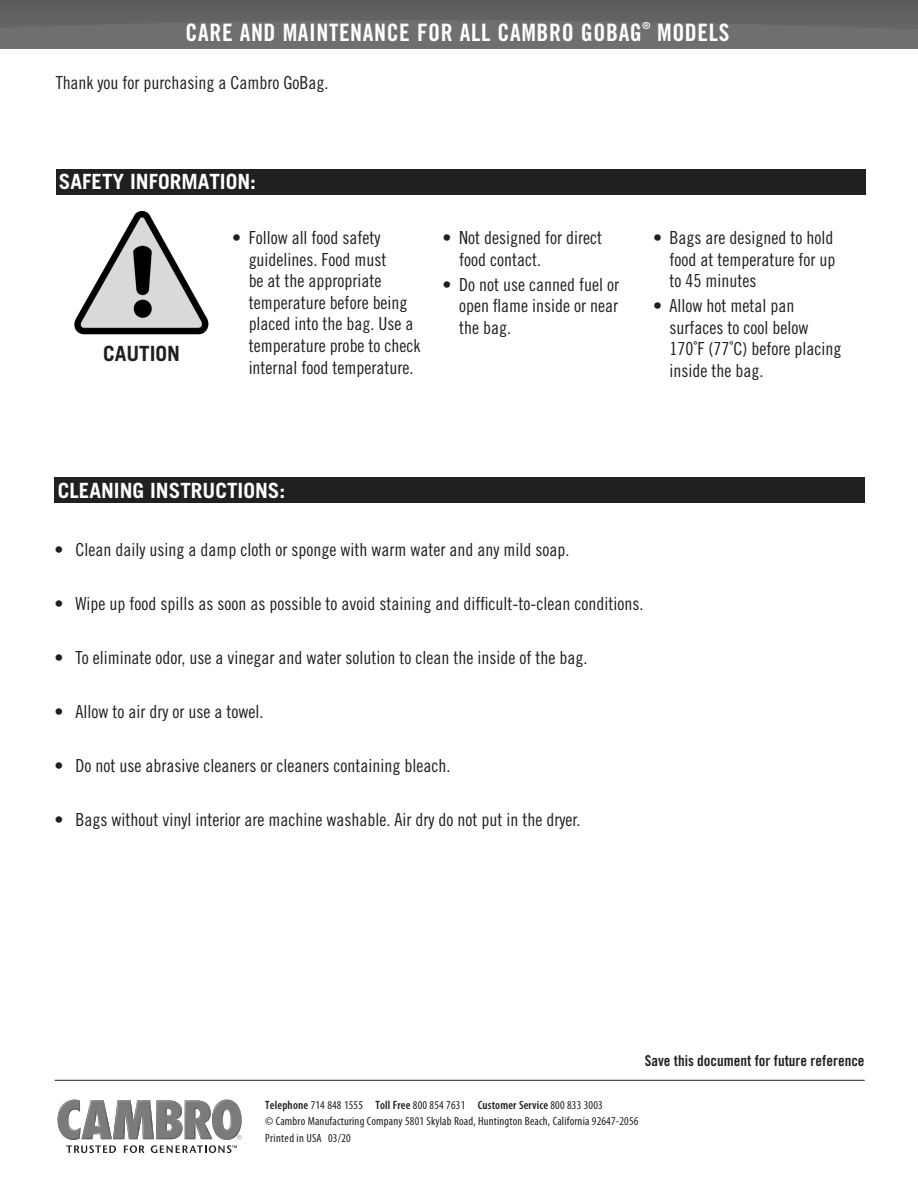
<style>
.page{position:relative;width:918px;height:1188px;background:#fff}
.page>*{position:absolute;margin:0;border:0;box-sizing:border-box;transform-origin:0 0}
.Product_Name_Top_Red{font:24px "Trade Gothic LT Std Bd Cn 20";letter-spacing:.025em;color:#fff}
.Catalog_Page_Head{font:700 21px "Trade Gothic LT Std";color:#fff}
.t1{font:700 21px "Trade Gothic LT Std";color:#202020}
.t2{font:18px/21.6px "Trade Gothic LT Std Cn 18";color:#202020}
.t3{font:15px "Trade Gothic LT Std Bd Cn 20";color:#202020}
.t4{font:condensed 12px "Myriad Pro";letter-spacing:.015em;color:#202020}
.t5{font:600 condensed 12px "Myriad Pro";letter-spacing:.015em;color:#202020}
.Product_Name_Top_Red-2{font:9.75px "Trade Gothic LT Std Bd Cn 20";color:#fff}
.s1{font-weight:400}
</style>
<div class="page">
<div style="left:0;top:0;width:918px;height:49px;background:#6f6f6f"></div>
<svg style="left:0;top:0;width:918px;height:24px"></svg>
<div style="left:56px;top:169px;width:810px;height:26px;background:#202020"></div>
<div style="left:55px;top:477px;width:810px;height:26px;background:#202020"></div>
<svg style="left:58px;top:1100px;width:184px;height:53px"></svg>
<hr style="left:55px;top:1080px;width:810px;height:1px;background:#202020">
<img style="left:74px;top:210px;width:135px;height:125px">
<p class="Product_Name_Top_Red" style="left:186px;top:18px;width:458px">CARE AND MAINTENANCE FOR ALL CAMBRO GOBAG</p>
<p class="Product_Name_Top_Red-2" style="left:643px;top:20px;width:9px">®</p>
<p class="Product_Name_Top_Red" style="left:657px;top:18px;width:74px">MODELS</p>
<p class="t2" style="left:56px;top:71px;width:274px">Thank you for purchasing a Cambro GoBag.</p>
<p class="Catalog_Page_Head" style="left:59px;top:169px;width:199px">SAFETY INFORMATION:</p>
<p class="t1" style="left:103px;top:341px;width:79px">CAUTION</p>
<p class="t2" style="left:249px;top:227px;width:173px;text-indent:-16px">• Follow all food safety guidelines. Food must<br>be at the appropriate temperature before being placed into the bag. Use a temperature probe to check internal food temperature.</p>
<p class="t2" style="left:459px;top:227px;width:144px;text-indent:-16px">• Not designed for direct food contact.</p>
<p class="t2" style="left:459px;top:273px;width:161px;text-align:justify;text-indent:-16px">• Do not use canned fuel or open flame inside or near the bag.</p>
<p class="t2" style="left:670px;top:227px;width:167px;text-align:justify;text-indent:-16px">• Bags are designed to hold food at temperature for up to 45 minutes</p>
<p class="t2" style="left:670px;top:295px;width:173px;text-indent:-16px">• Allow hot metal pan surfaces to cool below<br>170˚F (77˚C) before placing inside the bag.</p>
<p class="Catalog_Page_Head" style="left:58px;top:478px;width:229px">CLEANING INSTRUCTIONS:</p>
<p class="t2" style="left:55px;top:538px;width:516px">• Clean daily using a damp cloth or sponge with warm water and any mild soap.</p>
<p class="t2" style="left:55px;top:592px;width:590px">• Wipe up food spills as soon as possible to avoid staining and difficult-to-clean conditions.</p>
<p class="t2" style="left:55px;top:646px;width:534px">• To eliminate odor, use a vinegar and water solution to clean the inside of the bag.</p>
<p class="t2" style="left:55px;top:700px;width:210px">• Allow to air dry or use a towel.</p>
<p class="t2" style="left:55px;top:754px;width:397px">• Do not use abrasive cleaners or cleaners containing bleach.</p>
<p class="t2" style="left:55px;top:808px;width:527px">• Bags without vinyl interior are machine washable. Air dry do not put in the dryer.</p>
<p class="t3" style="left:645px;top:1051px;width:221px">Save this document for future reference</p>
<p class="t5" style="left:265px;top:1097px;width:339px">Telephone <span class="s1">714 848 1555</span> Toll Free <span class="s1">800 854 7631</span> Customer Service <span class="s1">800 833 3003</span></p>
<p class="t4" style="left:265px;top:1114px;width:375px">© Cambro Manufacturing Company 5801 Skylab Road, Huntington Beach, California 92647-2056</p>
<p class="t4" style="left:265px;top:1131px;width:87px">Printed in USA 03/20</p>
</div>
